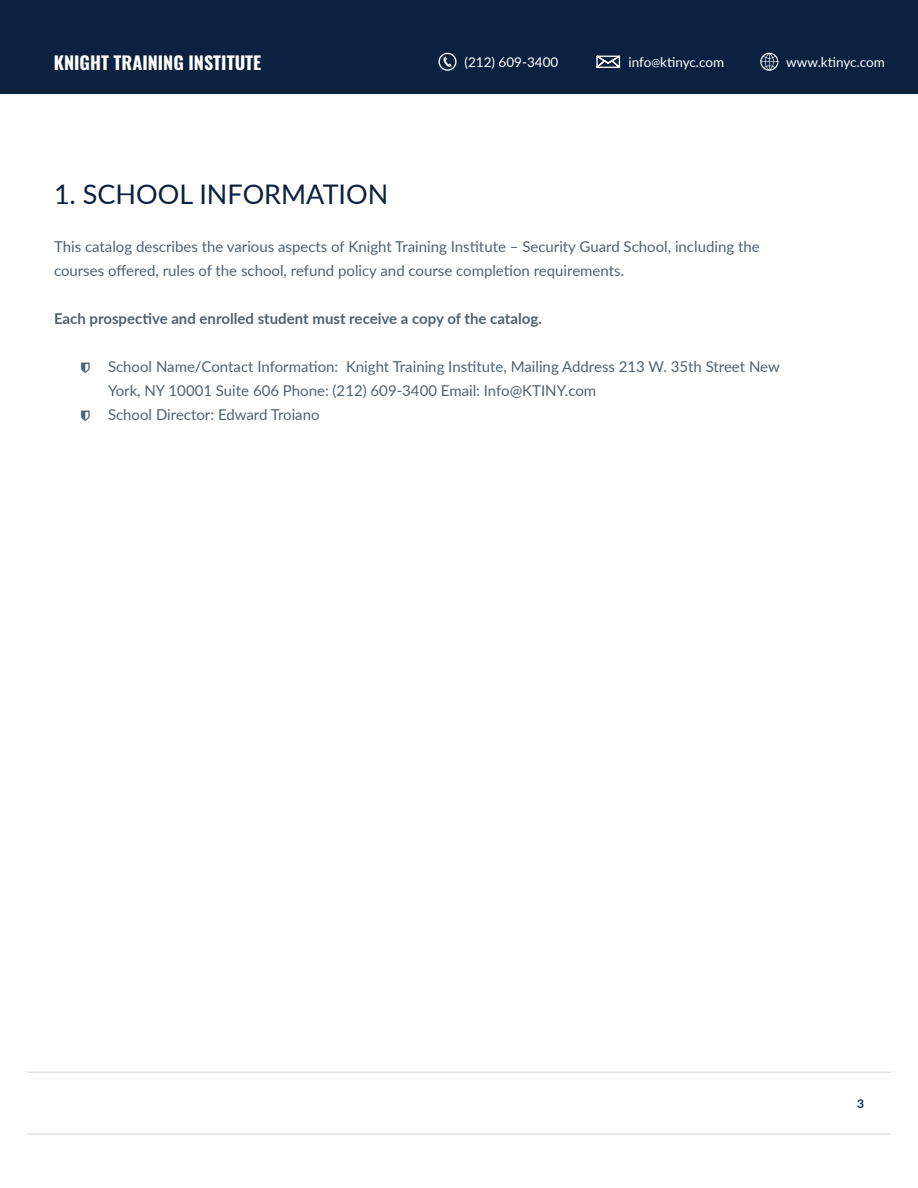
<style>
.page{position:relative;width:918px;height:1188px;background:#fff}
.page>*{position:absolute;margin:0;border:0;box-sizing:border-box;transform-origin:0 0}
.CHAPTER_TITLE4{font:27px "Lato";color:#0b213f}
.t1{font:700 18px "Oswald";color:#fff}
.body_text_2{font:15px/24px "Lato";color:#52626f}
.body_text_2-2{font:700 15px "Lato";color:#52626f}
.t2{font:13.5px "Lato";color:#fff}
.t3{font:700 12px "Lato";color:#0b213f}
.s1{font-size:10.5px}
</style>
<div class="page">
<div style="left:0;top:0;width:918px;height:94px;background:#0b213f"></div>
<hr style="left:27px;top:1072px;width:864px;height:1px;background:#d1d2d4">
<hr style="left:27px;top:1134px;width:864px;height:1px;background:#d1d2d4">
<svg style="left:443px;top:57px;width:9px;height:10px"></svg>
<div style="left:438px;top:53px;width:19px;height:18px;border:1px solid #fff;border-radius:50%"></div>
<svg style="left:760px;top:53px;width:18px;height:18px"></svg>
<svg style="left:596px;top:55px;width:25px;height:13px"></svg>
<p class="t1" style="left:54px;top:54px;width:209px">KNIGHT TRAINING INSTITUTE</p>
<p class="t2" style="left:464px;top:53px;width:95px">(212) 609-3400</p>
<p class="t2" style="left:629px;top:53px;width:97px">info<span class="s1">@</span>ktinyc.com</p>
<p class="t2" style="left:786px;top:53px;width:100px">www.ktinyc.com</p>
<p class="CHAPTER_TITLE4" style="left:54px;top:175px;width:336px">1. SCHOOL INFORMATION</p>
<p class="body_text_2" style="left:54px;top:234px;width:707px">This catalog describes the various aspects of Knight Training Institute – Security Guard School, including the courses offered, rules of the school, refund policy and course completion requirements.</p>
<p class="body_text_2-2" style="left:54px;top:308px;width:489px">Each prospective and enrolled student must receive a copy of the catalog.</p>
<p class="body_text_2" style="left:108px;top:354px;width:673px">School Name/Contact Information: Knight Training Institute, Mailing Address 213 W. 35th Street New<br>York, NY 10001 Suite 606 Phone: (212) 609-3400 Email: Info@KTINY.com</p>
<p class="body_text_2" style="left:108px;top:402px;width:213px">School Director: Edward Troiano</p>
<p class="t3" style="left:857px;top:1095px;width:8px">3</p>
</div>
